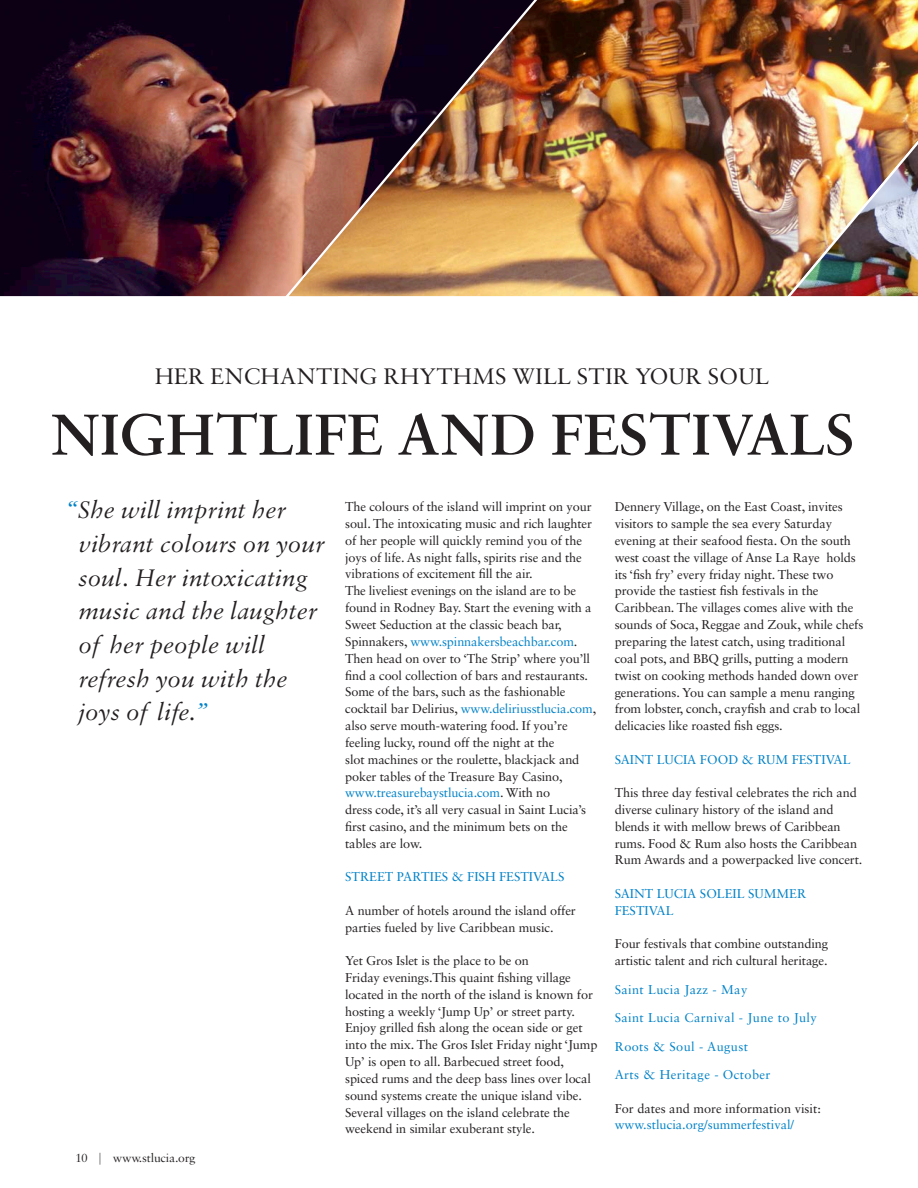
<style>
.page{position:relative;width:918px;height:1188px;background:#fff}
.page>*{position:absolute;margin:0;border:0;box-sizing:border-box;transform-origin:0 0}
.Headline_bold{font:600 61.5px "Sabon MT Std";color:#231f20}
.GC__Subhead__2_-_Se{font:italic 25.5px/33.8px "Sabon MT Std";color:#231f20}
.Headline_Light{font:24px "Sabon MT Std";color:#231f20}
.GC__Body_Copy__1{font:12.75px/16.8px "Sabon LT Std";letter-spacing:-.01em;color:#231f20}
.GC__Subhead__2_-_Se-2{font:12.75px/16.8px "Sabon LT Std";letter-spacing:-.01em;color:#231f20}
.GC__Body_Copy__1-2{font:12.75px "Sabon LT Std";letter-spacing:.03em;color:#0082c8}
.GC__Subhead__2_-_Se-3{font:12.75px "Sabon LT Std";color:#0082c8}
.GC__Body_Copy__1-3{font:12.75px/16.8px "Sabon LT Std";color:#0082c8}
.Body_copy{font:12.75px "Sabon MT Std";letter-spacing:-.015em;color:#231f20}
.s1{color:#0082c8}
</style>
<div class="page">
<svg style="left:0;top:0;width:280px;height:297px"></svg>
<img style="left:280px;top:0;width:638px;height:297px">
<p class="Headline_Light" style="left:155px;top:361px;width:616px">HER ENCHANTING RHYTHMS WILL STIR YOUR SOUL</p>
<p class="Headline_bold" style="left:51px;top:397px;width:805px">NIGHTLIFE AND FESTIVALS</p>
<p class="GC__Subhead__2_-_Se" style="left:78px;top:493px;width:248px;text-indent:-12px"><span class="s1">“</span>She will imprint her vibrant colours on your soul. Her intoxicating music and the laughter of her people will refresh you with the joys of life.<span class="s1">”</span></p>
<p class="Body_copy" style="left:76px;top:1150px;width:121px">10 | www.stlucia.org</p>
<p class="GC__Body_Copy__1" style="left:345px;top:498px;width:253px">The colours of the island will imprint on your soul. The intoxicating music and rich laughter of her people will quickly remind you of the joys of life. As night falls, spirits rise and the vibrations of excitement fill the air.<br>The liveliest evenings on the island are to be found in Rodney Bay. Start the evening with a Sweet Seduction at the classic beach bar, Spinnakers, <span class="s1">www.spinnakersbeachbar.com</span>.<br>Then head on over to ‘The Strip’ where you’ll find a cool collection of bars and restaurants.<br>Some of the bars, such as the fashionable cocktail bar Delirius, <span class="s1">www.deliriusstlucia.com</span>, also serve mouth-watering food. If you’re feeling lucky, round off the night at the<br>slot machines or the roulette, blackjack and poker tables of the Treasure Bay Casino, <span class="s1">www.treasurebaystlucia.com</span>. With no<br>dress code, it’s all very casual in Saint Lucia’s first casino, and the minimum bets on the tables are low.</p>
<p class="GC__Subhead__2_-_Se-3" style="left:345px;top:869px;width:221px">STREET PARTIES &amp; FISH FESTIVALS</p>
<p class="GC__Subhead__2_-_Se-2" style="left:345px;top:902px;width:232px">A number of hotels around the island offer parties fueled by live Caribbean music.</p>
<p class="GC__Subhead__2_-_Se-2" style="left:345px;top:952px;width:254px">Yet Gros Islet is the place to be on<br>Friday evenings.This quaint fishing village located in the north of the island is known for hosting a weekly ‘Jump Up’ or street party.<br>Enjoy grilled fish along the ocean side or get into the mix. The Gros Islet Friday night ‘Jump Up’ is open to all. Barbecued street food, spiced rums and the deep bass lines over local sound systems create the unique island vibe.<br>Several villages on the island celebrate the weekend in similar exuberant style.</p>
<p class="GC__Subhead__2_-_Se-2" style="left:615px;top:498px;width:250px">Dennery Village, on the East Coast, invites visitors to sample the sea every Saturday evening at their seafood fiesta. On the south west coast the village of Anse La Raye holds its ‘fish fry’ every friday night. These two provide the tastiest fish festivals in the Caribbean. The villages comes alive with the sounds of Soca, Reggae and Zouk, while chefs preparing the latest catch, using traditional coal pots, and BBQ grills, putting a modern twist on cooking methods handed down over generations. You can sample a menu ranging from lobster, conch, crayfish and crab to local delicacies like roasted fish eggs.</p>
<p class="GC__Subhead__2_-_Se-3" style="left:615px;top:752px;width:237px">SAINT LUCIA FOOD &amp; RUM FESTIVAL</p>
<p class="GC__Body_Copy__1" style="left:615px;top:784px;width:249px">This three day festival celebrates the rich and diverse culinary history of the island and blends it with mellow brews of Caribbean rums. Food &amp; Rum also hosts the Caribbean Rum Awards and a powerpacked live concert.</p>
<p class="GC__Body_Copy__1-3" style="left:615px;top:885px;width:193px">SAINT LUCIA SOLEIL SUMMER<br>FESTIVAL</p>
<p class="GC__Body_Copy__1" style="left:615px;top:935px;width:215px">Four festivals that combine outstanding artistic talent and rich cultural heritage.</p>
<p class="GC__Body_Copy__1-2" style="left:615px;top:981px;width:134px">Saint Lucia Jazz - May</p>
<p class="GC__Body_Copy__1-2" style="left:615px;top:1010px;width:204px">Saint Lucia Carnival - June to July</p>
<p class="GC__Body_Copy__1-2" style="left:615px;top:1039px;width:135px">Roots &amp; Soul - August</p>
<p class="GC__Body_Copy__1-2" style="left:615px;top:1067px;width:157px">Arts &amp; Heritage - October</p>
<p class="GC__Body_Copy__1" style="left:615px;top:1100px;width:208px">For dates and more information visit: <span class="s1">www.stlucia.org/summerfestival/</span></p>
</div>
